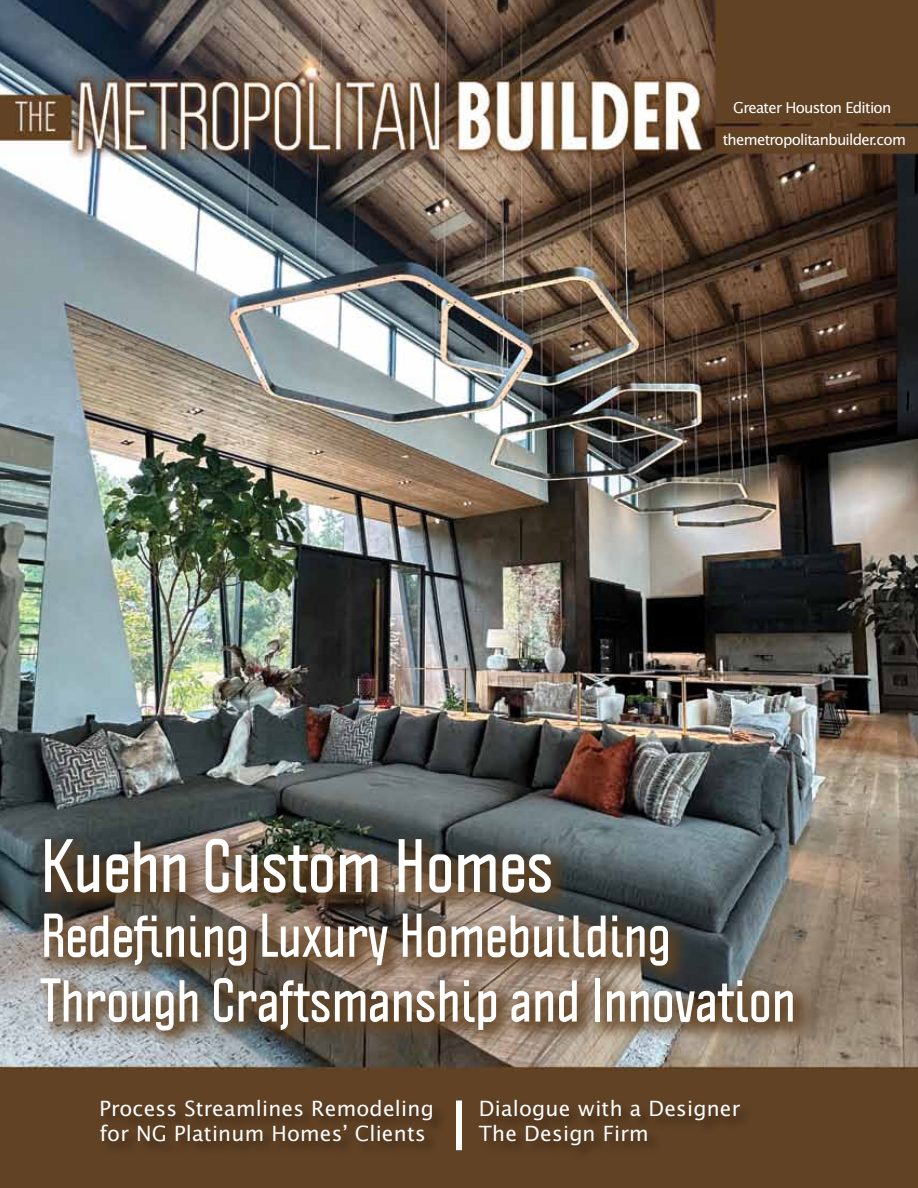
<style>
.page{position:relative;width:918px;height:1188px;background:#fff}
.page>*{position:absolute;margin:0;border:0;box-sizing:border-box;transform-origin:0 0}
.t1{font:700 66px "Politica";color:#fff}
.t2{font:700 54px/64.8px "Politica";color:#fff}
.t3{font:21px/25.2px "Lucida Sans";letter-spacing:.01em;color:#fff}
.t4{font:15px "Lucida Sans";letter-spacing:-.05em;color:#fff}
</style>
<div class="page">
<img style="left:0;top:0;width:918px;height:1188px">
<div style="left:100px;top:1099px;width:654px;height:61px;background:#5d3f23"></div>
<div style="left:456px;top:1101px;width:6px;height:49px;background:#fff"></div>
<div style="left:33px;top:831px;width:781px;height:221px;background:#624323;opacity:.9"></div>
<p class="t4" style="left:733px;top:99px;width:160px">Greater Houston Edition</p>
<p class="t4" style="left:723px;top:131px;width:185px">themetropolitanbuilder.com</p>
<h1 class="t1" style="left:40px;top:822px;width:514px">Kuehn Custom Homes</h1>
<h2 class="t2" style="left:40px;top:903px;width:757px">Redefining Luxury Homebuilding<br>Through Craftsmanship and Innovation</h2>
<p class="t3" style="left:99px;top:1096px;width:336px">Process Streamlines Remodeling for NG Platinum Homes’ Clients</p>
<p class="t3" style="left:479px;top:1096px;width:263px">Dialogue with a Designer<br>The Design Firm</p>
</div>
